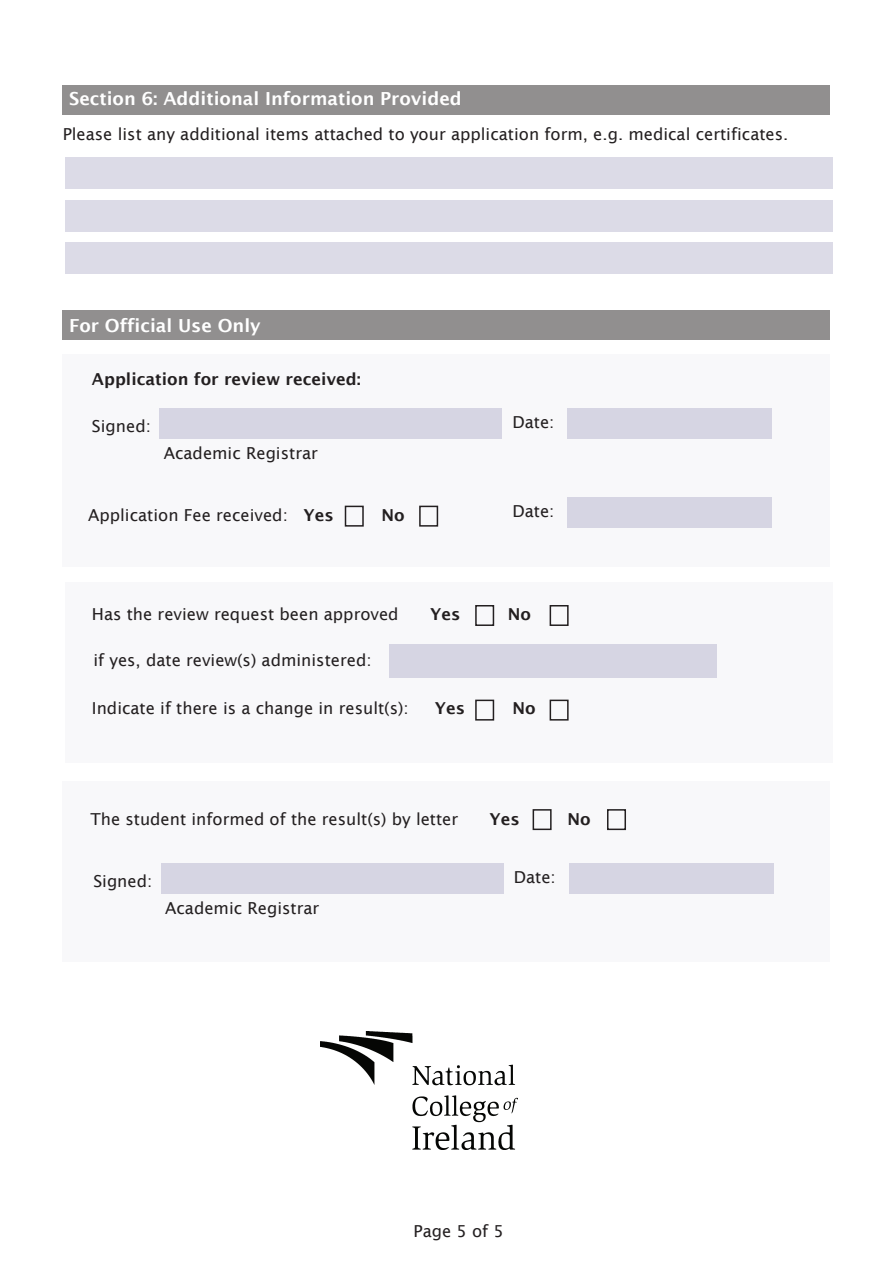
<style>
.page{position:relative;width:893px;height:1263px;background:#fff}
.page>*{position:absolute;margin:0;border:0;box-sizing:border-box;transform-origin:0 0}
.t1{font:600 18px "Lucida Sans";color:#fff}
.t2{font:16.5px "Lucida Sans";color:#231f20}
.t3{font:600 16.5px "Lucida Sans";color:#231f20}
.s1{font-weight:600}
</style>
<div class="page">
<div style="left:63px;top:355px;width:767px;height:212px;background:#f8f8fa"></div>
<div style="left:63px;top:85px;width:767px;height:30px;background:#918f8f"></div>
<div style="left:65px;top:157px;width:767px;height:32px;background:#dcdbe7"></div>
<div style="left:65px;top:200px;width:767px;height:32px;background:#dcdbe7"></div>
<div style="left:65px;top:242px;width:767px;height:32px;background:#dcdbe7"></div>
<div style="left:63px;top:310px;width:767px;height:30px;background:#918f8f"></div>
<div style="left:159px;top:409px;width:343px;height:30px;background:#d6d5e3"></div>
<div style="left:568px;top:409px;width:204px;height:30px;background:#d6d5e3"></div>
<div style="left:568px;top:497px;width:204px;height:31px;background:#d6d5e3"></div>
<div style="left:345px;top:506px;width:19px;height:21px;border:2px solid #231f20"></div>
<div style="left:419px;top:506px;width:19px;height:21px;border:2px solid #231f20"></div>
<div style="left:65px;top:582px;width:767px;height:181px;background:#f8f8fa"></div>
<div style="left:475px;top:605px;width:19px;height:21px;border:2px solid #231f20"></div>
<div style="left:550px;top:605px;width:19px;height:21px;border:2px solid #231f20"></div>
<div style="left:389px;top:644px;width:327px;height:34px;background:#d6d5e3"></div>
<div style="left:475px;top:700px;width:19px;height:20px;border:2px solid #231f20"></div>
<div style="left:550px;top:700px;width:19px;height:20px;border:2px solid #231f20"></div>
<div style="left:63px;top:781px;width:767px;height:181px;background:#f8f8fa"></div>
<img style="left:320px;top:1031px;width:198px;height:118px">
<div style="left:161px;top:863px;width:342px;height:31px;background:#d6d5e3"></div>
<div style="left:569px;top:863px;width:204px;height:31px;background:#d6d5e3"></div>
<div style="left:533px;top:809px;width:19px;height:21px;border:2px solid #231f20"></div>
<div style="left:607px;top:809px;width:19px;height:21px;border:2px solid #231f20"></div>
<p class="t1" style="left:69px;top:89px;width:394px">Section 6: Additional Information Provided</p>
<p class="t2" style="left:63px;top:125px;width:727px">Please list any additional items attached to your application form, e.g. medical certificates.</p>
<p class="t1" style="left:69px;top:315px;width:193px">For Official Use Only</p>
<p class="t3" style="left:92px;top:370px;width:271px">Application for review received:</p>
<p class="t2" style="left:92px;top:417px;width:60px">Signed:</p>
<p class="t2" style="left:512px;top:413px;width:44px">Date:</p>
<p class="t2" style="left:164px;top:444px;width:156px">Academic Registrar</p>
<p class="t2" style="left:88px;top:505px;width:247px">Application Fee received: <span class="s1">Yes</span></p>
<p class="t3" style="left:381px;top:505px;width:25px">No</p>
<p class="t2" style="left:512px;top:501px;width:44px">Date:</p>
<p class="t2" style="left:92px;top:604px;width:308px">Has the review request been approved</p>
<p class="t3" style="left:430px;top:604px;width:32px">Yes</p>
<p class="t3" style="left:508px;top:604px;width:25px">No</p>
<p class="t2" style="left:93px;top:651px;width:280px">if yes, date review(s) administered:</p>
<p class="t2" style="left:92px;top:699px;width:318px">Indicate if there is a change in result(s):</p>
<p class="t3" style="left:435px;top:699px;width:32px">Yes</p>
<p class="t3" style="left:512px;top:699px;width:25px">No</p>
<p class="t2" style="left:90px;top:810px;width:369px">The student informed of the result(s) by letter</p>
<p class="t3" style="left:490px;top:810px;width:32px">Yes</p>
<p class="t3" style="left:567px;top:810px;width:25px">No</p>
<p class="t2" style="left:93px;top:871px;width:60px">Signed:</p>
<p class="t2" style="left:514px;top:868px;width:44px">Date:</p>
<p class="t2" style="left:165px;top:899px;width:156px">Academic Registrar</p>
<p class="t2" style="left:414px;top:1221px;width:92px">Page 5 of 5</p>
</div>
